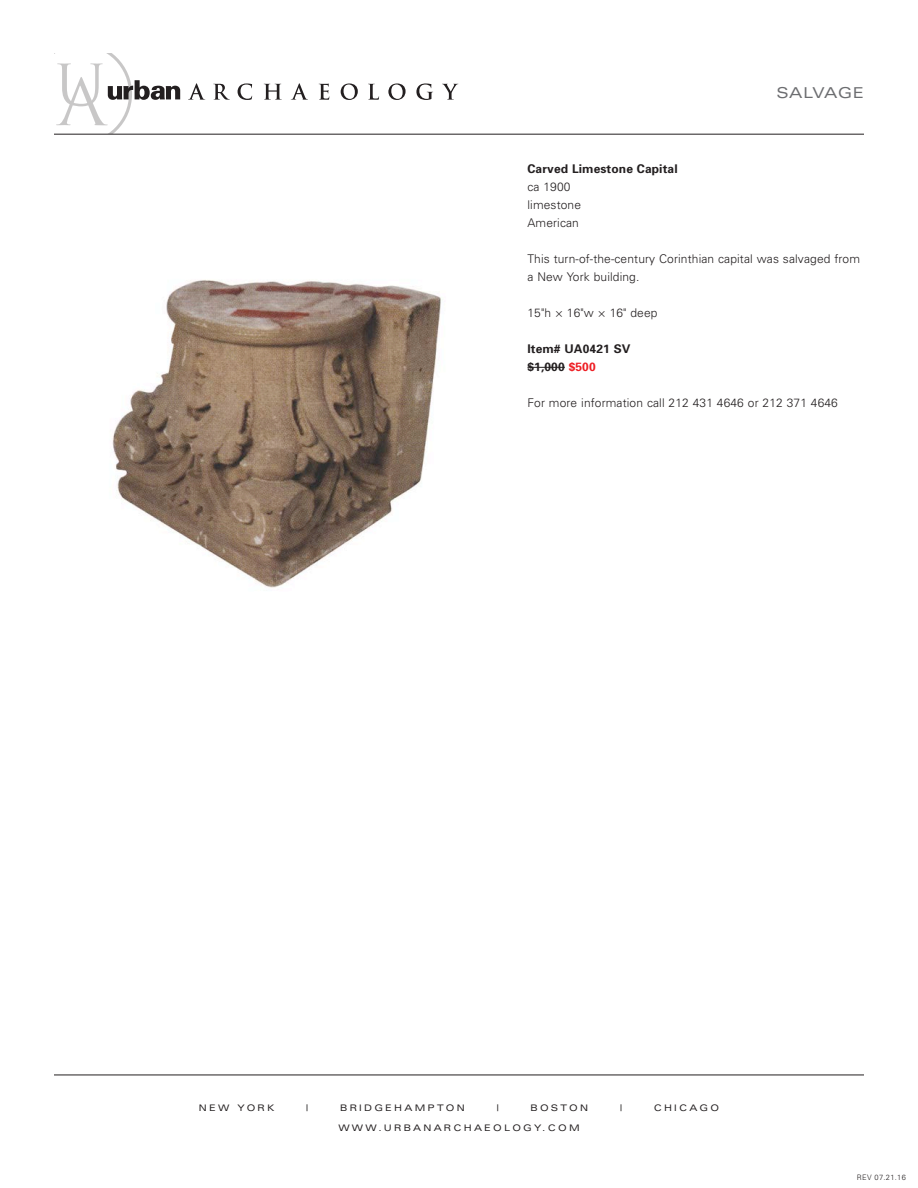
<style>
.page{position:relative;width:918px;height:1188px;background:#fff}
.page>*{position:absolute;margin:0;border:0;box-sizing:border-box;transform-origin:0 0}
.t1{font:expanded 15px "Univers";letter-spacing:.025em;color:#6c6d70}
.t2{font:300 12px/18px "Univers";letter-spacing:.01em;color:#231f20}
.t3{font:700 12px "Univers";letter-spacing:.01em;color:#231f20}
.t4{font:expanded 9px "Univers";letter-spacing:.25em;color:#231f20}
.t5{font:300 7.5px "Univers";letter-spacing:.04em;color:#231f20}
.s1{color:#ee1d23}
</style>
<div class="page">
<svg style="left:188px;top:83px;width:17px;height:17px"></svg>
<svg style="left:213px;top:84px;width:17px;height:16px"></svg>
<svg style="left:238px;top:83px;width:14px;height:17px"></svg>
<svg style="left:264px;top:84px;width:18px;height:16px"></svg>
<svg style="left:291px;top:83px;width:17px;height:17px"></svg>
<svg style="left:319px;top:84px;width:10px;height:16px"></svg>
<svg style="left:341px;top:83px;width:17px;height:17px"></svg>
<svg style="left:368px;top:84px;width:11px;height:16px"></svg>
<svg style="left:388px;top:83px;width:18px;height:17px"></svg>
<svg style="left:416px;top:83px;width:17px;height:17px"></svg>
<svg style="left:442px;top:84px;width:16px;height:16px"></svg>
<hr style="left:54px;top:1075px;width:810px;height:1px;background:#231f20">
<svg style="left:54px;top:53px;width:126px;height:81px"></svg>
<hr style="left:54px;top:134px;width:810px;height:1px;background:#231f20">
<hr style="left:527px;top:367px;width:38px;height:1px;background:#231f20">
<img style="left:112px;top:280px;width:329px;height:308px">
<p class="t1" style="left:776px;top:83px;width:89px">SALVAGE</p>
<p class="t3" style="left:527px;top:161px;width:152px">Carved Limestone Capital</p>
<p class="t2" style="left:527px;top:178px;width:45px">ca 1900</p>
<p class="t2" style="left:527px;top:196px;width:55px">limestone</p>
<p class="t2" style="left:527px;top:214px;width:53px">American</p>
<p class="t2" style="left:527px;top:250px;width:334px">This turn-of-the-century Corinthian capital was salvaged from a New York building.</p>
<p class="t2" style="left:527px;top:304px;width:132px">15"h × 16"w × 16" deep</p>
<p class="t3" style="left:527px;top:341px;width:105px">Item# UA0421 SV</p>
<p class="t3" style="left:527px;top:359px;width:70px">$1,000 <span class="s1">$500</span></p>
<p class="t2" style="left:527px;top:394px;width:312px">For more information call 212 431 4646 or 212 371 4646</p>
<p class="t4" style="left:199px;top:1102px;width:77px">NEW YORK</p>
<p class="t4" style="left:306px;top:1103px;width:3px">|</p>
<p class="t4" style="left:340px;top:1102px;width:126px">BRIDGEHAMPTON</p>
<p class="t4" style="left:497px;top:1103px;width:3px">|</p>
<p class="t4" style="left:530px;top:1102px;width:59px">BOSTON</p>
<p class="t4" style="left:620px;top:1102px;width:3px">|</p>
<p class="t4" style="left:654px;top:1102px;width:67px">CHICAGO</p>
<p class="t4" style="left:338px;top:1123px;width:243px">WWW.URBANARCHAEOLOGY.COM</p>
<p class="t5" style="left:857px;top:1172px;width:50px">REV 07.21.16</p>
</div>
